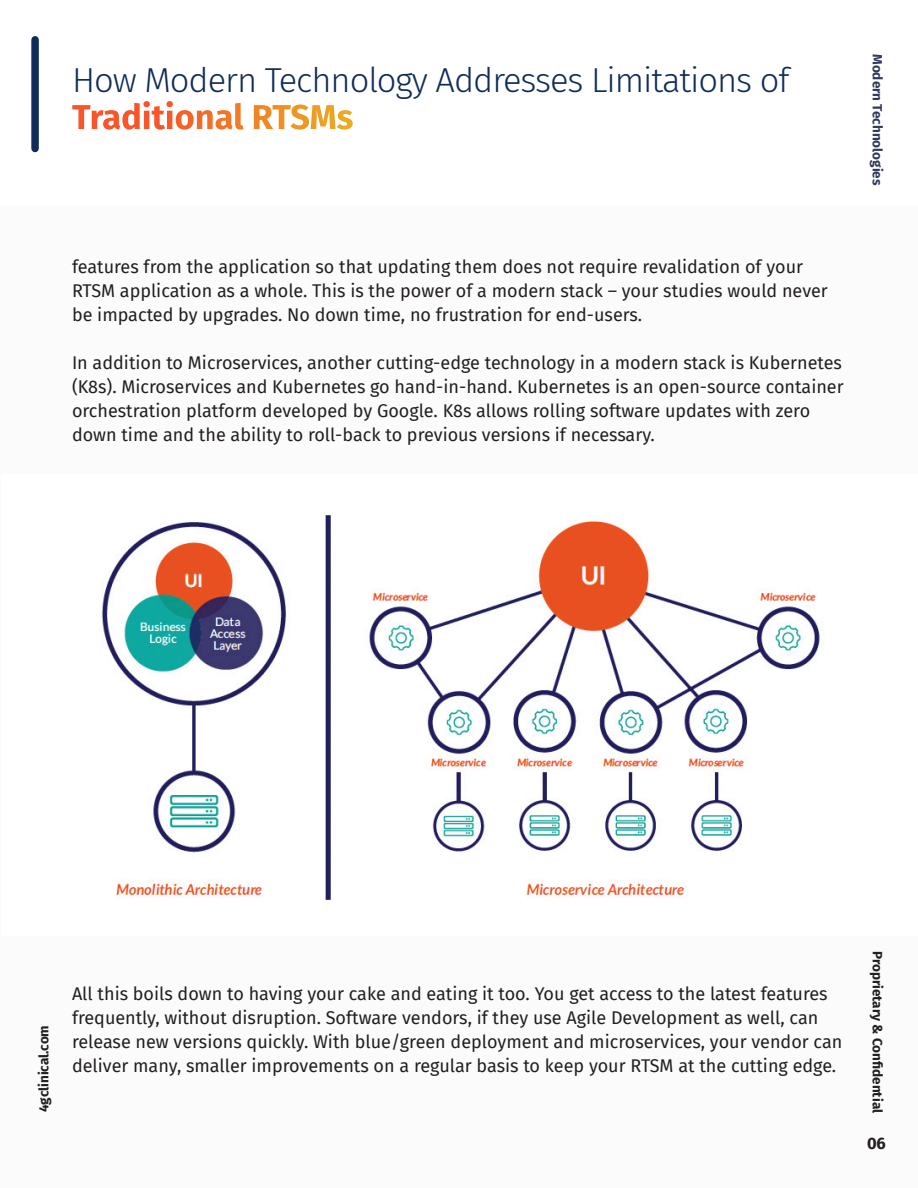
<style>
.page{position:relative;width:918px;height:1188px;background:#fff}
.page>*{position:absolute;margin:0;border:0;box-sizing:border-box;transform-origin:0 0}
.t1{font:300 34.5px/37.5px "Fira Sans";letter-spacing:-.03em;color:#102c59}
.t2{font:18px/24px "Fira Sans";color:#231f20}
.t3{font:700 16.5px "Fira Sans";color:#231f20}
.t4{font:700 13.5px "Fira Sans";color:#231f20}
.t5{font:700 13.5px "Fira Sans";color:#323a5b}
.s1{font-weight:700;color:#fff}
</style>
<div class="page">
<div style="left:0;top:205px;width:918px;height:983px;background:#fbfbfb"></div>
<div style="left:31px;top:40px;width:8px;height:109px;background:#102c59"></div>
<div style="left:2px;top:475px;width:916px;height:461px;background:#fff"></div>
<img style="left:101px;top:515px;width:719px;height:385px">
<p class="t1" style="left:72px;top:61px;width:719px">How Modern Technology Addresses Limitations of<br><span class="s1">Traditional RTSMs</span></p>
<p class="t5" style="left:889px;top:54px;width:133px;rotate:90deg">Modern Technologies</p>
<p class="t2" style="left:72px;top:255px;width:757px">features from the application so that updating them does not require revalidation of your<br>RTSM application as a whole. This is the power of a modern stack – your studies would never be impacted by upgrades. No down time, no frustration for end-users.</p>
<p class="t2" style="left:72px;top:351px;width:773px">In addition to Microservices, another cutting-edge technology in a modern stack is Kubernetes (K8s). Microservices and Kubernetes go hand-in-hand. Kubernetes is an open-source container orchestration platform developed by Google. K8s allows rolling software updates with zero down time and the ability to roll-back to previous versions if necessary.</p>
<p class="t4" style="left:32px;top:1112px;width:88px;rotate:-90deg">4gclinical.com</p>
<p class="t2" style="left:72px;top:982px;width:772px">All this boils down to having your cake and eating it too. You get access to the latest features frequently, without disruption. Software vendors, if they use Agile Development as well, can release new versions quickly. With blue/green deployment and microservices, your vendor can deliver many, smaller improvements on a regular basis to keep your RTSM at the cutting edge.</p>
<p class="t4" style="left:889px;top:951px;width:163px;rotate:90deg">Proprietary &amp; Confidential</p>
<p class="t3" style="left:867px;top:1129px;width:20px">06</p>
</div>
